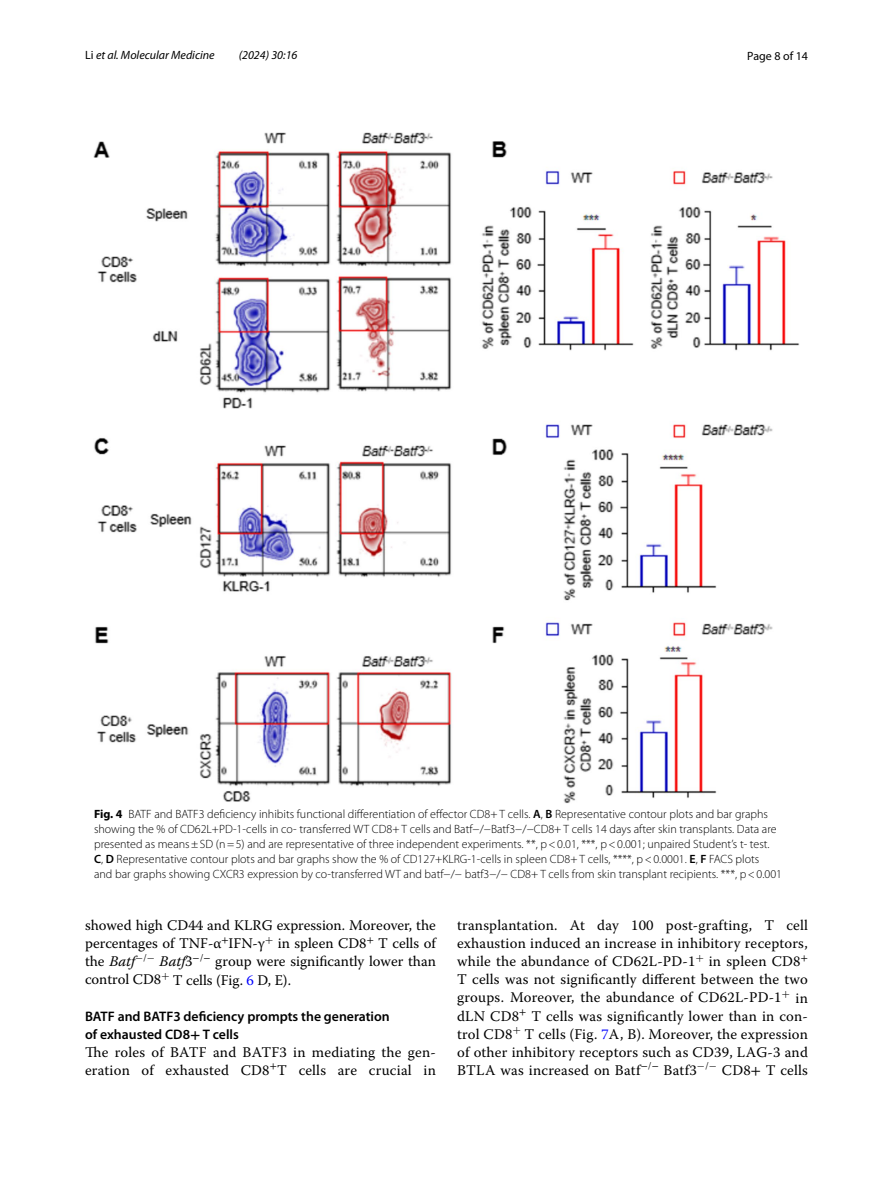
<style>
.page{position:relative;width:893px;height:1187px;background:#fff}
.page>*{position:absolute;margin:0;border:0;box-sizing:border-box;transform-origin:0 0}
.t1{font:14.7px/18px "Warnock Pro";letter-spacing:.015em;color:#000;text-align:justify}
.t2{font:600 13.8px/18px "Myriad Pro";color:#000}
.t3{font:300 12px/15px "Myriad Pro";color:#000}
.t4{font:italic 12px "Myriad Pro";color:#000}
.t5{font:12px "Myriad Pro";color:#000}
.s1{font-style:normal}
.s2{font-weight:700}
.s3{font-weight:600}
.s4{font-style:italic}
.s5{color:#00f}
.s6{font-family:"STIX";font-weight:700}
.s7{font-family:"STIX"}
</style>
<div class="page">
<img style="left:94px;top:133px;width:705px;height:670px">
<p class="t4" style="left:85px;top:48px;width:131px"><span class="s1">Li</span> et al. Molecular Medicine</p>
<p class="t4" style="left:239px;top:48px;width:60px">(2024) 30:16</p>
<p class="t5" style="left:747px;top:48px;width:62px">Page 8 of 14</p>
<p class="t3" style="left:94px;top:807px;width:689px"><span class="s2">Fig. 4</span> BATF and BATF3 deficiency inhibits functional differentiation of effector CD8+ T cells. <span class="s3">A</span>, <span class="s3">B</span> Representative contour plots and bar graphs showing the % of CD62L+PD-1-cells in co- transferred WT CD8+ T cells and Batf−/−Batf3−/−CD8+ T cells 14 days after skin transplants. Data are presented as means±SD (n=5) and are representative of three independent experiments. **, p&lt;0.01, ***, p&lt;0.001; unpaired Student’s t- test.<br><span class="s3">C</span>, <span class="s3">D</span> Representative contour plots and bar graphs show the % of CD127+KLRG-1-cells in spleen CD8+ T cells, ****, p&lt;0.0001. <span class="s3">E</span>, <span class="s3">F</span> FACS plots<br>and bar graphs showing CXCR3 expression by co-transferred WT and batf−/− batf3−/− CD8+ T cells from skin transplant recipients. ***, p&lt;0.001</p>
<p class="t1" style="left:85px;top:916px;width:352px">showed high CD44 and KLRG expression. Moreover, the percentages of TNF-α<sup>+</sup>IFN-γ<sup>+</sup> in spleen CD8<sup>+</sup> T cells of the <span class="s4">Batf</span><sup>−</sup><sup>/</sup><sup>−</sup> <span class="s4">Batf</span>3<sup>−</sup><sup>/</sup><sup>−</sup> group were significantly lower than control CD8<sup>+</sup> T cells (Fig. <span class="s5">6</span> D, E).</p>
<p class="t2" style="left:85px;top:1006px;width:306px">BATF and BATF3 deficiency prompts the generation of exhausted CD8<span class="s6">+</span> T cells</p>
<p class="t1" style="left:85px;top:1042px;width:352px">The roles of BATF and BATF3 in mediating the gen&shy;eration of exhausted CD8<sup>+</sup>T cells are crucial in</p>
<p class="t1" style="left:457px;top:916px;width:352px">transplantation. At day 100 post-grafting, T cell exhaustion induced an increase in inhibitory receptors, while the abundance of CD62L-PD-1<sup>+</sup> in spleen CD8<sup>+ </sup>T cells was not significantly different between the two groups. Moreover, the abundance of CD62L-PD-1<sup>+</sup> in dLN CD8<sup>+</sup> T cells was significantly lower than in con&shy;trol CD8<sup>+</sup> T cells (Fig. <span class="s5">7</span>A, B). Moreover, the expression of other inhibitory receptors such as CD39, LAG-3 and BTLA was increased on Batf<sup>−</sup><sup>/</sup><sup>−</sup> Batf3<sup>−</sup><sup>/</sup><sup>−</sup> CD8<span class="s7">+</span> T cells</p>
</div>
